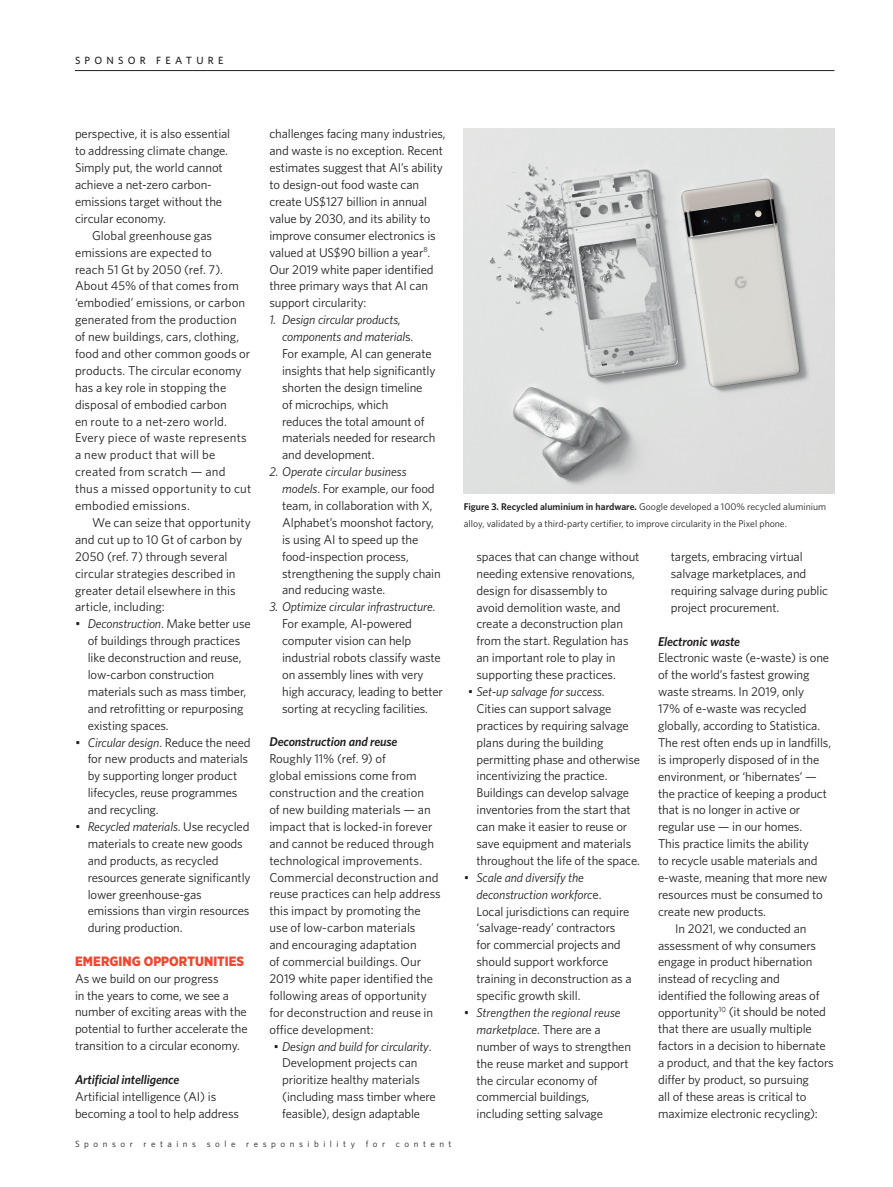
<style>
.page{position:relative;width:893px;height:1187px;background:#fff}
.page>*{position:absolute;margin:0;border:0;box-sizing:border-box;transform-origin:0 0}
.t1{font:900 13.5px "Gotham Narrow";letter-spacing:.005em;color:#ef4830}
.t2{font:12.75px/17px "Whitney";letter-spacing:-.01em;color:#231f20}
.t3{font:italic 600 12.75px "Whitney";letter-spacing:-.01em;color:#231f20}
.t4{font:500 10.5px "Whitney";letter-spacing:.405em;color:#231f20}
.t5{font:9.75px/17px "Whitney";color:#231f20}
.t6{font:9px "Whitney";letter-spacing:.5em;color:#231f20}
.s1{font-style:italic}
.s2{font-weight:600}
</style>
<div class="page">
<hr style="left:75px;top:70px;width:759px;height:1px;background:#231f20">
<img style="left:464px;top:128px;width:370px;height:365px">
<p class="t4" style="left:75px;top:54px;width:150px">SPONSOR FEATURE</p>
<p class="t2" style="left:75px;top:125px;width:157px">perspective, it is also essential to addressing climate change.<br>Simply put, the world cannot achieve a net-zero carbon&shy;emissions target without the circular economy.</p>
<p class="t2" style="left:75px;top:226px;width:178px;text-indent:17px">Global greenhouse gas emissions are expected to<br>reach 51 Gt by 2050 (ref. 7).<br>About 45% of that comes from ‘embodied’ emissions, or carbon generated from the production<br>of new buildings, cars, clothing, food and other common goods or products. The circular economy has a key role in stopping the disposal of embodied carbon<br>en route to a net-zero world.<br>Every piece of waste represents a new product that will be created from scratch — and thus a missed opportunity to cut embodied emissions.</p>
<p class="t2" style="left:75px;top:513px;width:177px;text-indent:17px">We can seize that opportunity and cut up to 10 Gt of carbon by<br>2050 (ref. 7) through several circular strategies described in greater detail elsewhere in this article, including:</p>
<p class="t2" style="left:88px;top:615px;width:165px;text-indent:-13px"><span class="s1">• Deconstruction</span>. Make better use of buildings through practices like deconstruction and reuse, low-carbon construction materials such as mass timber, and retrofitting or repurposing existing spaces.</p>
<p class="t2" style="left:88px;top:733px;width:164px;text-indent:-13px"><span class="s1">• Circular design</span>. Reduce the need for new products and materials by supporting longer product lifecycles, reuse programmes and recycling.</p>
<p class="t2" style="left:88px;top:817px;width:164px;text-indent:-13px"><span class="s1">• Recycled materials</span>. Use recycled materials to create new goods and products, as recycled resources generate significantly lower greenhouse-gas emissions than virgin resources during production.</p>
<p class="t1" style="left:75px;top:952px;width:171px">EMERGING OPPORTUNITIES</p>
<p class="t2" style="left:75px;top:969px;width:174px">As we build on our progress<br>in the years to come, we see a number of exciting areas with the potential to further accelerate the transition to a circular economy.</p>
<p class="t3" style="left:75px;top:1070px;width:106px">Artificial intelligence</p>
<p class="t2" style="left:75px;top:1087px;width:166px">Artificial intelligence (AI) is becoming a tool to help address</p>
<p class="t2" style="left:269px;top:125px;width:178px">challenges facing many industries, and waste is no exception. Recent estimates suggest that AI’s ability to design-out food waste can create US$127 billion in annual value by 2030, and its ability to improve consumer electronics is valued at US$90 billion a year<sup>8</sup>.<br>Our 2019 white paper identified three primary ways that AI can support circularity:</p>
<p class="t2" style="left:282px;top:311px;width:155px;text-indent:-13px"><span class="s1">1. Design circular products, components and material</span>s.<br>For example, AI can generate insights that help significantly shorten the design timeline of microchips, which<br>reduces the total amount of materials needed for research and development.</p>
<p class="t2" style="left:282px;top:463px;width:160px;text-indent:-13px"><span class="s1">2. Operate circular business models</span>. For example, our food team, in collaboration with X,<br>Alphabet’s moonshot factory, is using AI to speed up the food-inspection process, strengthening the supply chain and reducing waste.</p>
<p class="t2" style="left:282px;top:598px;width:162px;text-indent:-13px"><span class="s1">3. Optimize circular infrastructure</span>.<br>For example, AI-powered computer vision can help industrial robots classify waste on assembly lines with very high accuracy, leading to better sorting at recycling facilities.</p>
<p class="t3" style="left:269px;top:733px;width:130px">Deconstruction and reuse</p>
<p class="t2" style="left:269px;top:750px;width:173px">Roughly 11% (ref. 9) of<br>global emissions come from construction and the creation<br>of new building materials — an impact that is locked-in forever and cannot be reduced through technological improvements.<br>Commercial deconstruction and reuse practices can help address this impact by promoting the use of low-carbon materials<br>and encouraging adaptation<br>of commercial buildings. Our<br>2019 white paper identified the following areas of opportunity for deconstruction and reuse in office development:</p>
<p class="t2" style="left:282px;top:1037px;width:155px;text-indent:-9px"><span class="s1">• Design and build for circularity</span>.<br>Development projects can prioritize healthy materials (including mass timber where feasible), design adaptable</p>
<p class="t6" style="left:75px;top:1138px;width:378px">Sponsor retains sole responsibility for content</p>
<p class="t5" style="left:464px;top:498px;width:364px"><span class="s2">Figure 3. Recycled aluminium in hardware.</span> Google developed a 100% recycled aluminium alloy, validated by a third-party certifier, to improve circularity in the Pixel phone.</p>
<p class="t2" style="left:476px;top:547px;width:164px">spaces that can change without needing extensive renovations, design for disassembly to<br>avoid demolition waste, and create a deconstruction plan from the start. Regulation has an important role to play in supporting these practices.</p>
<p class="t2" style="left:476px;top:682px;width:165px;text-indent:-9px"><span class="s1">• Set-up salvage for success</span>.<br>Cities can support salvage practices by requiring salvage plans during the building permitting phase and otherwise incentivizing the practice.<br>Buildings can develop salvage inventories from the start that can make it easier to reuse or save equipment and materials throughout the life of the space.</p>
<p class="t2" style="left:476px;top:868px;width:157px;text-indent:-13px"><span class="s1">• Scale and diversify the deconstruction workforc</span>e.<br>Local jurisdictions can require ‘salvage-ready’ contractors for commercial projects and should support workforce training in deconstruction as a specific growth skill.</p>
<p class="t2" style="left:476px;top:1003px;width:156px;text-indent:-13px"><span class="s1">• Strengthen the regional reuse marketplace</span>. There are a number of ways to strengthen the reuse market and support the circular economy of commercial buildings, including setting salvage</p>
<p class="t2" style="left:671px;top:548px;width:159px">targets, embracing virtual salvage marketplaces, and requiring salvage during public project procurement.</p>
<p class="t3" style="left:658px;top:632px;width:84px">Electronic waste</p>
<p class="t2" style="left:658px;top:649px;width:173px">Electronic waste (e-waste) is one</p>
<p class="t2" style="left:658px;top:666px;width:153px">of the world’s fastest growing</p>
<p class="t2" style="left:658px;top:683px;width:148px">waste streams. In 2019, only</p>
<p class="t2" style="left:658px;top:699px;width:150px">17% of e-waste was recycled</p>
<p class="t2" style="left:658px;top:716px;width:164px">globally, according to Statistica.</p>
<p class="t2" style="left:658px;top:733px;width:175px">The rest often ends up in landfills,</p>
<p class="t2" style="left:658px;top:750px;width:163px">is improperly disposed of in the</p>
<p class="t2" style="left:658px;top:767px;width:160px">environment, or ‘hibernates’ —</p>
<p class="t2" style="left:658px;top:784px;width:170px">the practice of keeping a product</p>
<p class="t2" style="left:658px;top:801px;width:144px">that is no longer in active or</p>
<p class="t2" style="left:658px;top:818px;width:146px">regular use — in our homes.</p>
<p class="t2" style="left:658px;top:835px;width:152px">This practice limits the ability</p>
<p class="t2" style="left:658px;top:851px;width:161px">to recycle usable materials and</p>
<p class="t2" style="left:658px;top:868px;width:171px">e-waste, meaning that more new</p>
<p class="t2" style="left:658px;top:885px;width:166px">resources must be consumed to</p>
<p class="t2" style="left:658px;top:902px;width:109px">create new products.</p>
<p class="t2" style="left:675px;top:919px;width:133px">In 2021, we conducted an</p>
<p class="t2" style="left:658px;top:936px;width:160px">assessment of why consumers</p>
<p class="t2" style="left:658px;top:953px;width:156px">engage in product hibernation</p>
<p class="t2" style="left:658px;top:970px;width:123px">instead of recycling and</p>
<p class="t2" style="left:658px;top:986px;width:163px">identified the following areas of</p>
<p class="t2" style="left:658px;top:1003px;width:169px">opportunity<sup>10</sup> (it should be noted</p>
<p class="t2" style="left:658px;top:1020px;width:155px">that there are usually multiple</p>
<p class="t2" style="left:658px;top:1036px;width:169px">factors in a decision to hibernate</p>
<p class="t2" style="left:658px;top:1053px;width:177px">a product, and that the key factors</p>
<p class="t2" style="left:658px;top:1070px;width:152px">differ by product, so pursuing</p>
<p class="t2" style="left:658px;top:1087px;width:150px">all of these areas is critical to</p>
<p class="t2" style="left:658px;top:1104px;width:161px">maximize electronic recycling):</p>
</div>
